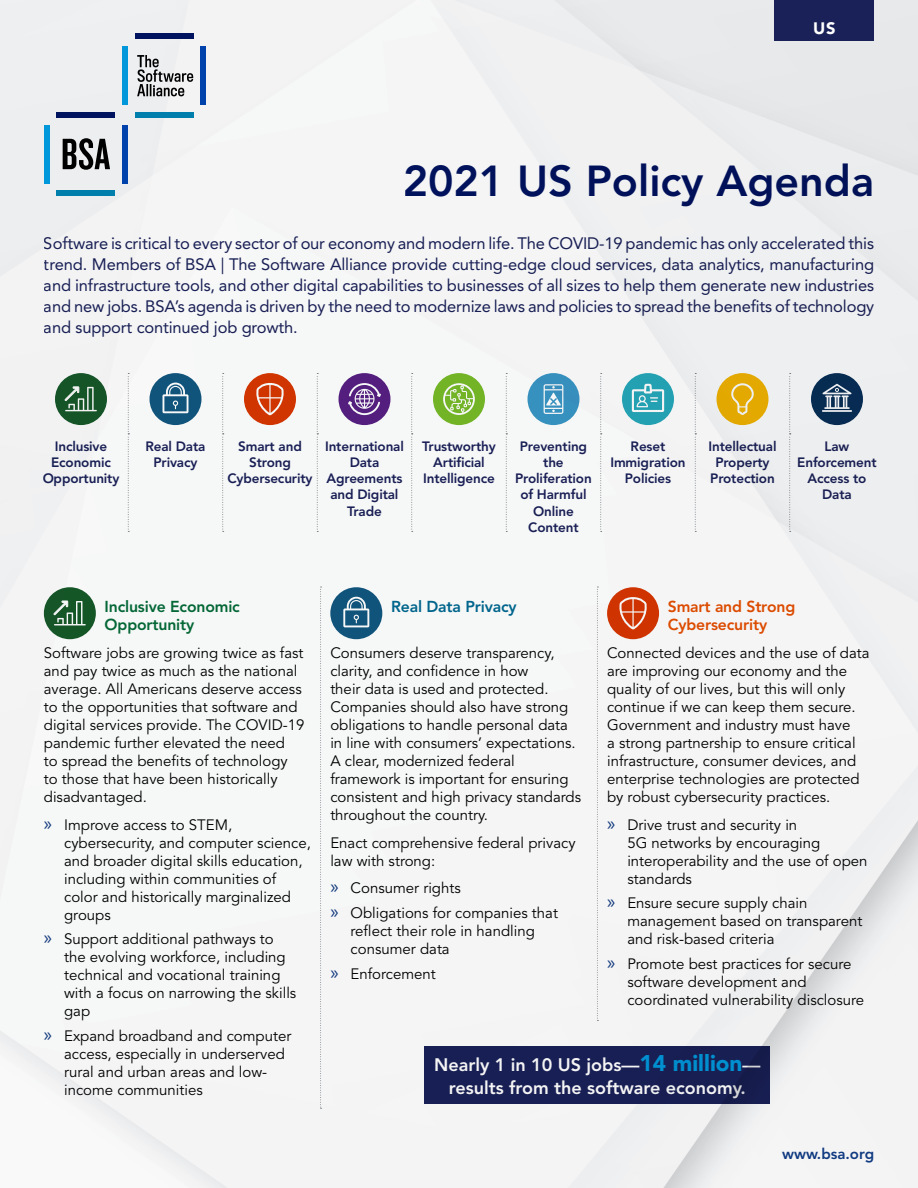
<style>
.page{position:relative;width:918px;height:1188px;background:#fff}
.page>*{position:absolute;margin:0;border:0;box-sizing:border-box;transform-origin:0 0}
.t1{font:800 43.05px "Avenir LT Std";color:#00135f}
.t2{font:800 18px/24px "Avenir LT Std";color:#fff;text-align:center}
.t3{font:16.5px/21px "Avenir LT Std";letter-spacing:-.01em;color:#1a2158;text-align:justify}
.t4{font:900 16.5px "Avenir LT Std";color:#fff}
.t5{font:800 15.75px/18px "Avenir LT Std";letter-spacing:-.01em;color:#056b38}
.t6{font:800 15.75px/18px "Avenir LT Std";letter-spacing:-.01em;color:#e64f00}
.t7{font:800 15.75px "Avenir LT Std";letter-spacing:-.01em;color:#006991}
.t8{font:15px/18px "Avenir LT Std";color:#000}
.t9{font:800 15px "Avenir LT Std";color:#103a81}
.t10{font:800 13.5px/16.2px "Avenir LT Std";letter-spacing:-.01em;color:#1a2158;text-align:center}
.s1{font-family:"Myriad Pro";font-size:19.5px;color:#103a81}
.s2{font-weight:900;font-size:22.5px;color:#0098db}
</style>
<div class="page">
<img style="left:0;top:0;width:918px;height:1188px">
<div style="left:122px;top:125px;width:6px;height:58px;background:#0042ac"></div>
<div style="left:56px;top:190px;width:59px;height:6px;background:#007fad"></div>
<div style="left:56px;top:112px;width:59px;height:6px;background:#00135f"></div>
<div style="left:44px;top:125px;width:5px;height:58px;background:#0098db"></div>
<div style="left:122px;top:46px;width:6px;height:59px;background:#0098db"></div>
<div style="left:135px;top:34px;width:58px;height:5px;background:#00135f"></div>
<div style="left:200px;top:46px;width:6px;height:59px;background:#0042ac"></div>
<svg style="left:63px;top:55px;width:130px;height:115px"></svg>
<div style="left:775px;top:0;width:99px;height:40px;background:#1a2158"></div>
<svg style="left:128px;top:373px;width:1px;height:159px"></svg>
<svg style="left:222px;top:373px;width:2px;height:159px"></svg>
<svg style="left:317px;top:373px;width:1px;height:159px"></svg>
<svg style="left:411px;top:373px;width:2px;height:159px"></svg>
<svg style="left:506px;top:373px;width:1px;height:159px"></svg>
<svg style="left:600px;top:373px;width:2px;height:159px"></svg>
<svg style="left:695px;top:373px;width:1px;height:159px"></svg>
<svg style="left:789px;top:373px;width:2px;height:159px"></svg>
<div style="left:55px;top:373px;width:52px;height:52px;background:#165929;border-radius:50%"></div>
<svg style="left:65px;top:386px;width:32px;height:25px"></svg>
<div style="left:150px;top:373px;width:51px;height:52px;background:#115780;border-radius:50%"></div>
<svg style="left:163px;top:383px;width:25px;height:30px"></svg>
<div style="left:244px;top:373px;width:52px;height:52px;background:#d03500;border-radius:50%"></div>
<svg style="left:256px;top:383px;width:28px;height:32px"></svg>
<div style="left:339px;top:373px;width:51px;height:52px;background:#571f82;border-radius:50%"></div>
<svg style="left:348px;top:383px;width:33px;height:32px"></svg>
<div style="left:433px;top:373px;width:52px;height:52px;background:#78ba29;border-radius:50%"></div>
<svg style="left:443px;top:383px;width:32px;height:32px"></svg>
<div style="left:528px;top:373px;width:51px;height:52px;background:#3791be;border-radius:50%"></div>
<svg style="left:544px;top:384px;width:19px;height:30px"></svg>
<svg style="left:622px;top:373px;width:52px;height:52px"></svg>
<svg style="left:632px;top:384px;width:32px;height:28px"></svg>
<div style="left:717px;top:373px;width:51px;height:52px;background:#e3a900;border-radius:50%"></div>
<svg style="left:731px;top:383px;width:23px;height:32px"></svg>
<div style="left:811px;top:373px;width:52px;height:52px;background:#082f58;border-radius:50%"></div>
<svg style="left:822px;top:384px;width:30px;height:25px"></svg>
<hr style="left:822px;top:410px;width:30px;height:2px;background:#fff">
<div style="left:44px;top:587px;width:52px;height:52px;background:#165929;border-radius:50%"></div>
<svg style="left:54px;top:600px;width:32px;height:25px"></svg>
<div style="left:330px;top:587px;width:52px;height:52px;background:#115780;border-radius:50%"></div>
<svg style="left:343px;top:597px;width:26px;height:30px"></svg>
<div style="left:607px;top:587px;width:52px;height:52px;background:#cf3400;border-radius:50%"></div>
<svg style="left:619px;top:597px;width:28px;height:32px"></svg>
<svg style="left:320px;top:587px;width:2px;height:522px"></svg>
<svg style="left:597px;top:587px;width:1px;height:434px"></svg>
<div style="left:425px;top:1047px;width:345px;height:57px;background:#1a2158"></div>
<p class="t4" style="left:813px;top:18px;width:24px">US</p>
<h1 class="t1" style="left:403px;top:155px;width:473px">2021 US Policy Agenda</h1>
<p class="t3" style="left:44px;top:233px;width:832px">Software is critical to every sector of our economy and modern life. The COVID-19 pandemic has only accelerated this trend. Members of BSA | The Software Alliance provide cutting-edge cloud services, data analytics, manufacturing and infrastructure tools, and other digital capabilities to businesses of all sizes to help them generate new industries and new jobs. BSA’s agenda is driven by the need to modernize laws and policies to spread the benefits of technology and support continued job growth.</p>
<p class="t10" style="left:43px;top:438px;width:78px">Inclusive<br>Economic<br>Opportunity</p>
<p class="t10" style="left:146px;top:438px;width:61px">Real Data<br>Privacy</p>
<p class="t10" style="left:227px;top:438px;width:87px">Smart and<br>Strong<br>Cybersecurity</p>
<p class="t10" style="left:325px;top:438px;width:80px">International<br>Data<br>Agreements and Digital<br>Trade</p>
<p class="t10" style="left:422px;top:438px;width:75px">Trustworthy<br>Artificial<br>Intelligence</p>
<p class="t10" style="left:515px;top:438px;width:78px">Preventing the<br>Proliferation of Harmful<br>Online<br>Content</p>
<p class="t10" style="left:610px;top:438px;width:77px">Reset<br>Immigration<br>Policies</p>
<p class="t10" style="left:708px;top:438px;width:70px">Intellectual<br>Property<br>Protection</p>
<p class="t10" style="left:797px;top:438px;width:81px">Law<br>Enforcement<br>Access to<br>Data</p>
<p class="t5" style="left:105px;top:598px;width:137px">Inclusive Economic<br>Opportunity</p>
<p class="t8" style="left:44px;top:644px;width:262px">Software jobs are growing twice as fast and pay twice as much as the national average. All Americans deserve access to the opportunities that software and digital services provide. The COVID-19 pandemic further elevated the need<br>to spread the benefits of technology to those that have been historically disadvantaged.</p>
<p class="t8" style="left:64px;top:816px;width:248px;text-indent:-20px"><span class="s1">»</span> Improve access to STEM, cybersecurity, and computer science, and broader digital skills education, including within communities of color and historically marginalized groups</p>
<p class="t8" style="left:64px;top:931px;width:234px;text-indent:-20px"><span class="s1">»</span> Support additional pathways to the evolving workforce, including technical and vocational training with a focus on narrowing the skills gap</p>
<p class="t8" style="left:64px;top:1027px;width:229px;text-indent:-20px"><span class="s1">»</span> Expand broadband and computer access, especially in underserved rural and urban areas and low&shy;income communities</p>
<p class="t7" style="left:391px;top:597px;width:127px">Real Data Privacy</p>
<p class="t8" style="left:330px;top:644px;width:252px">Consumers deserve transparency, clarity, and confidence in how<br>their data is used and protected.<br>Companies should also have strong obligations to handle personal data in line with consumers’ expectations.<br>A clear, modernized federal framework is important for ensuring consistent and high privacy standards throughout the country.</p>
<p class="t8" style="left:330px;top:834px;width:247px">Enact comprehensive federal privacy law with strong:</p>
<p class="t8" style="left:330px;top:876px;width:229px;line-height:24.8px"><span class="s1">»</span> Consumer rights<br><span class="s1">»</span> Obligations for companies that</p>
<p class="t8" style="left:351px;top:922px;width:186px">reflect their role in handling consumer data</p>
<p class="t8" style="left:330px;top:965px;width:107px"><span class="s1">»</span> Enforcement</p>
<p class="t6" style="left:668px;top:598px;width:129px">Smart and Strong<br>Cybersecurity</p>
<p class="t8" style="left:607px;top:644px;width:264px">Connected devices and the use of data are improving our economy and the quality of our lives, but this will only continue if we can keep them secure.<br>Government and industry must have<br>a strong partnership to ensure critical infrastructure, consumer devices, and enterprise technologies are protected by robust cybersecurity practices.</p>
<p class="t8" style="left:627px;top:816px;width:242px;text-indent:-20px"><span class="s1">»</span> Drive trust and security in<br>5G networks by encouraging interoperability and the use of open standards</p>
<p class="t8" style="left:627px;top:895px;width:237px;text-indent:-20px"><span class="s1">»</span> Ensure secure supply chain management based on transparent and risk-based criteria</p>
<p class="t8" style="left:627px;top:955px;width:238px;text-indent:-20px"><span class="s1">»</span> Promote best practices for secure software development and coordinated vulnerability disclosure</p>
<p class="t2" style="left:434px;top:1052px;width:328px">Nearly 1 in 10 US jobs—<span class="s2">14 million</span>— results from the software economy.</p>
<p class="t9" style="left:782px;top:1145px;width:93px">www.bsa.org</p>
</div>
